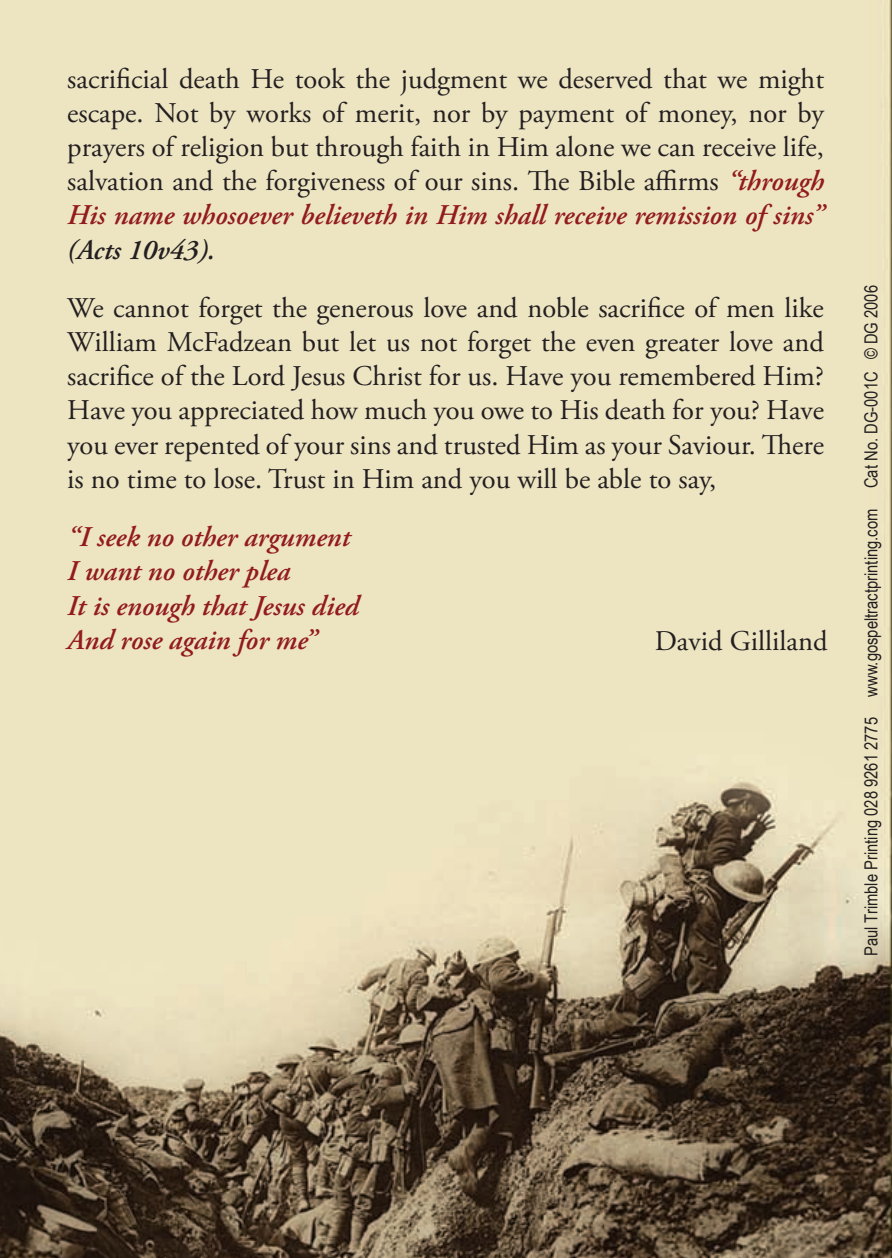
<style>
.page{position:relative;width:892px;height:1258px;background:#fff}
.page>*{position:absolute;margin:0;border:0;box-sizing:border-box;transform-origin:0 0}
.t1{font:28.5px/34.2px "Adobe Garamond Pro";color:#231f20;text-align:justify}
.t2{font:italic 600 28.5px/34.2px "Adobe Garamond Pro";color:#921b1f}
.t3{font:italic 600 28.5px "Adobe Garamond Pro";color:#231f20}
.t4{font:18px "Arial Narrow";color:#231f20}
.s1{font-weight:600;font-style:italic;color:#921b1f}
</style>
<div class="page">
<img style="left:0;top:0;width:891px;height:1257px">
<p class="t1" style="left:67px;top:63px;width:758px">sacrificial death He took the judgment we deserved that we might escape. Not by works of merit, nor by payment of money, nor by prayers of religion but through faith in Him alone we can receive life, salvation and the forgiveness of our sins. The Bible affirms <span class="s1">“through His name whosoever believeth in Him shall receive remission of sins”</span></p>
<p class="t3" style="left:67px;top:233px;width:149px">(Acts 10v43).</p>
<p class="t1" style="left:67px;top:291px;width:758px">We cannot forget the generous love and noble sacrifice of men like William McFadzean but let us not forget the even greater love and sacrifice of the Lord Jesus Christ for us. Have you remembered Him?<br>Have you appreciated how much you owe to His death for you? Have you ever repented of your sins and trusted Him as your Saviour. There is no time to lose. Trust in Him and you will be able to say,</p>
<p class="t2" style="left:67px;top:521px;width:293px">“I seek no other argument<br>I want no other plea<br>It is enough that Jesus died<br>And rose again for me”</p>
<p class="t1" style="left:654px;top:624px;width:174px">David Gilliland</p>
<p class="t4" style="left:860px;top:955px;width:672px;rotate:-90deg">Paul Trimble Printing 028 9261 2775 www.gospeltractprinting.com Cat No. DG-001C © DG 2006</p>
</div>
